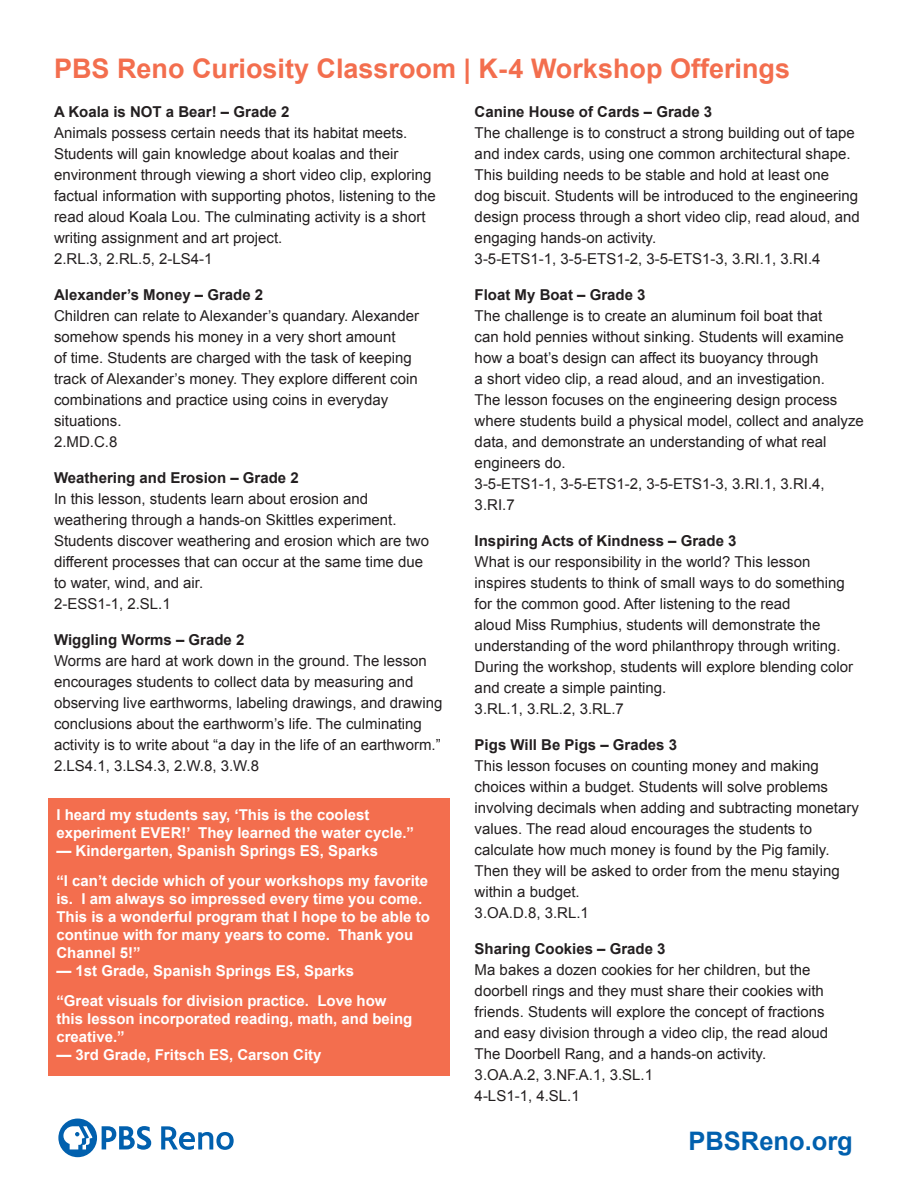
<style>
.page{position:relative;width:918px;height:1188px;background:#fff}
.page>*{position:absolute;margin:0;border:0;box-sizing:border-box;transform-origin:0 0}
.t1{font:700 27px "Arial";color:#f36e4e}
.t2{font:700 25.5px "Arial";color:#0160ae}
.t3{font:15px/21px "Arial";color:#231f20}
.t4{font:700 15px/18px "Arial";color:#fff}
.t5{font:700 15px "Arial";color:#231f20}
</style>
<div class="page">
<div style="left:58px;top:1119px;width:39px;height:38px;background:#0160ae;border-radius:50%"></div>
<svg style="left:102px;top:1126px;width:49px;height:24px"></svg>
<svg style="left:63px;top:1126px;width:30px;height:23px"></svg>
<svg style="left:161px;top:1126px;width:73px;height:24px"></svg>
<div style="left:48px;top:799px;width:402px;height:277px;background:#f36e4e"></div>
<p class="t1" style="left:54px;top:51px;width:738px">PBS Reno Curiosity Classroom | K-4 Workshop Offerings</p>
<p class="t5" style="left:54px;top:101px;width:237px">A Koala is NOT a Bear! – Grade 2</p>
<p class="t3" style="left:54px;top:122px;width:355px">Animals possess certain needs that its habitat meets.</p>
<p class="t3" style="left:54px;top:143px;width:383px">Students will gain knowledge about koalas and their environment through viewing a short video clip, exploring factual information with supporting photos, listening to the read aloud Koala Lou. The culminating activity is a short writing assignment and art project.</p>
<p class="t3" style="left:54px;top:248px;width:160px">2.RL.3, 2.RL.5, 2-LS4-1</p>
<p class="t5" style="left:54px;top:284px;width:211px">Alexander’s Money – Grade 2</p>
<p class="t3" style="left:54px;top:305px;width:367px">Children can relate to Alexander’s quandary. Alexander somehow spends his money in a very short amount</p>
<p class="t3" style="left:54px;top:347px;width:359px">of time. Students are charged with the task of keeping</p>
<p class="t3" style="left:54px;top:368px;width:365px">track of Alexander’s money. They explore different coin combinations and practice using coins in everyday</p>
<p class="t3" style="left:54px;top:410px;width:69px">situations.</p>
<p class="t3" style="left:54px;top:431px;width:65px">2.MD.C.8</p>
<p class="t5" style="left:54px;top:467px;width:246px">Weathering and Erosion – Grade 2</p>
<p class="t3" style="left:54px;top:488px;width:316px">In this lesson, students learn about erosion and</p>
<p class="t3" style="left:54px;top:509px;width:377px">weathering through a hands-on Skittles experiment.<br>Students discover weathering and erosion which are two different processes that can occur at the same time due</p>
<p class="t3" style="left:54px;top:572px;width:151px">to water, wind, and air.</p>
<p class="t3" style="left:54px;top:593px;width:118px">2-ESS1-1, 2.SL.1</p>
<p class="t5" style="left:54px;top:629px;width:192px">Wiggling Worms – Grade 2</p>
<p class="t3" style="left:54px;top:650px;width:390px">Worms are hard at work down in the ground. The lesson encourages students to collect data by measuring and observing live earthworms, labeling drawings, and drawing conclusions about the earthworm’s life. The culminating activity is to write about “a day in the life of an earthworm.”</p>
<p class="t3" style="left:54px;top:755px;width:207px">2.LS4.1, 3.LS4.3, 2.W.8, 3.W.8</p>
<p class="t4" style="left:56px;top:806px;width:315px">I heard my students say, ‘This is the coolest</p>
<p class="t4" style="left:56px;top:824px;width:359px">experiment EVER!’ They learned the water cycle.”</p>
<p class="t4" style="left:56px;top:842px;width:323px">— Kindergarten, Spanish Springs ES, Sparks</p>
<p class="t4" style="left:56px;top:872px;width:375px">“I can’t decide which of your workshops my favorite is. I am always so impressed every time you come.<br>This is a wonderful program that I hope to be able to continue with for many years to come. Thank you Channel 5!”</p>
<p class="t4" style="left:56px;top:962px;width:299px">— 1st Grade, Spanish Springs ES, Sparks</p>
<p class="t4" style="left:56px;top:992px;width:332px">“Great visuals for division practice. Love how</p>
<p class="t4" style="left:56px;top:1010px;width:357px">this lesson incorporated reading, math, and being creative.”</p>
<p class="t4" style="left:56px;top:1046px;width:267px">— 3rd Grade, Fritsch ES, Carson City</p>
<p class="t5" style="left:475px;top:101px;width:239px">Canine House of Cards – Grade 3</p>
<p class="t3" style="left:475px;top:122px;width:387px">The challenge is to construct a strong building out of tape and index cards, using one common architectural shape.<br>This building needs to be stable and hold at least one<br>dog biscuit. Students will be introduced to the engineering design process through a short video clip, read aloud, and engaging hands-on activity.</p>
<p class="t3" style="left:475px;top:248px;width:347px">3-5-ETS1-1, 3-5-ETS1-2, 3-5-ETS1-3, 3.RI.1, 3.RI.4</p>
<p class="t5" style="left:475px;top:284px;width:172px">Float My Boat – Grade 3</p>
<p class="t3" style="left:475px;top:305px;width:349px">The challenge is to create an aluminum foil boat that</p>
<p class="t3" style="left:475px;top:326px;width:371px">can hold pennies without sinking. Students will examine how a boat’s design can affect its buoyancy through</p>
<p class="t3" style="left:475px;top:368px;width:352px">a short video clip, a read aloud, and an investigation.</p>
<p class="t3" style="left:475px;top:389px;width:391px">The lesson focuses on the engineering design process where students build a physical model, collect and analyze data, and demonstrate an understanding of what real</p>
<p class="t3" style="left:475px;top:452px;width:92px">engineers do.</p>
<p class="t3" style="left:475px;top:473px;width:352px">3-5-ETS1-1, 3-5-ETS1-2, 3-5-ETS1-3, 3.RI.1, 3.RI.4,<br>3.RI.7</p>
<p class="t5" style="left:475px;top:530px;width:264px">Inspiring Acts of Kindness – Grade 3</p>
<p class="t3" style="left:475px;top:551px;width:337px">What is our responsibility in the world? This lesson</p>
<p class="t3" style="left:475px;top:572px;width:372px">inspires students to think of small ways to do something for the common good. After listening to the read</p>
<p class="t3" style="left:475px;top:614px;width:380px">aloud Miss Rumphius, students will demonstrate the understanding of the word philanthropy through writing.<br>During the workshop, students will explore blending color and create a simple painting.</p>
<p class="t3" style="left:475px;top:698px;width:151px">3.RL.1, 3.RL.2, 3.RL.7</p>
<p class="t5" style="left:475px;top:734px;width:204px">Pigs Will Be Pigs – Grades 3</p>
<p class="t3" style="left:475px;top:755px;width:346px">This lesson focuses on counting money and making</p>
<p class="t3" style="left:475px;top:776px;width:386px">choices within a budget. Students will solve problems involving decimals when adding and subtracting monetary values. The read aloud encourages the students to</p>
<p class="t3" style="left:475px;top:839px;width:367px">calculate how much money is found by the Pig family.<br>Then they will be asked to order from the menu staying within a budget.</p>
<p class="t3" style="left:475px;top:902px;width:116px">3.OA.D.8, 3.RL.1</p>
<p class="t5" style="left:475px;top:938px;width:192px">Sharing Cookies – Grade 3</p>
<p class="t3" style="left:475px;top:959px;width:337px">Ma bakes a dozen cookies for her children, but the</p>
<p class="t3" style="left:475px;top:980px;width:352px">doorbell rings and they must share their cookies with friends. Students will explore the concept of fractions</p>
<p class="t3" style="left:475px;top:1022px;width:355px">and easy division through a video clip, the read aloud</p>
<p class="t3" style="left:475px;top:1043px;width:293px">The Doorbell Rang, and a hands-on activity.</p>
<p class="t3" style="left:475px;top:1064px;width:180px">3.OA.A.2, 3.NF.A.1, 3.SL.1</p>
<p class="t3" style="left:475px;top:1085px;width:107px">4-LS1-1, 4.SL.1</p>
<p class="t2" style="left:689px;top:1124px;width:166px">PBSReno.org</p>
</div>
